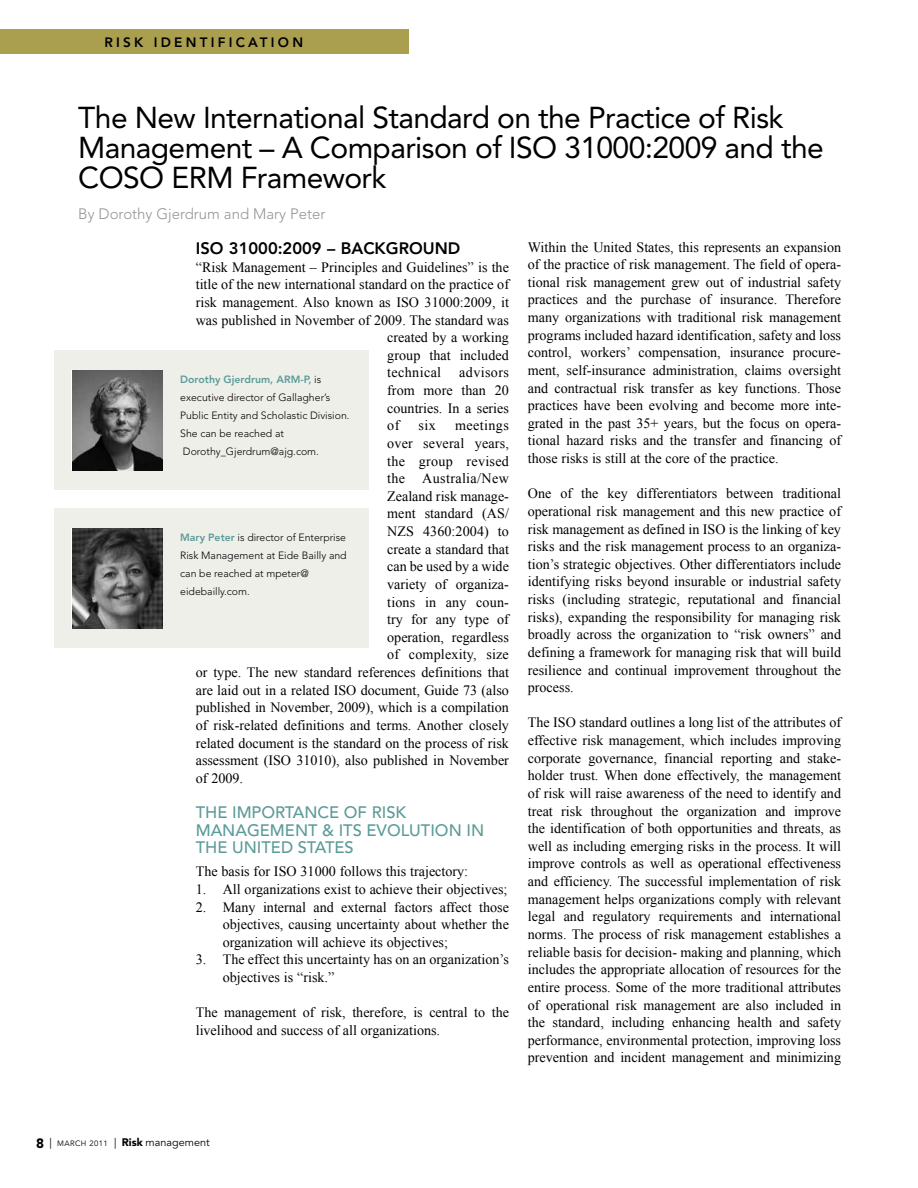
<style>
.page{position:relative;width:918px;height:1188px;background:#fff}
.page>*{position:absolute;margin:0;border:0;box-sizing:border-box;transform-origin:0 0}
.t1{font:30px/30px "Avenir";letter-spacing:-.02em;color:#000}
.t2{font:500 16.5px/17.5px "Avenir";color:#5b9b98}
.t3{font:800 16.5px "Avenir";color:#000}
.t4{font:300 15px "Avenir";color:#939598}
.t5{font:14.25px/17.7px "Times New Roman";color:#000;text-align:justify}
.t6{font:14.25px "Times New Roman";letter-spacing:.025em;color:#000}
.t7{font:14.25px "Times New Roman";letter-spacing:.02em;color:#000}
.t8{font:14.25px "Times New Roman";letter-spacing:.03em;color:#000}
.t9{font:800 13.5px "Avenir";color:#000}
.t10{font:10.8px "Avenir";color:#000}
.t11{font:300 10.5px/18px "Avenir";color:#000}
.s1{font-weight:800;color:#5b9b98}
.s2{font-weight:900;font-size:13.5px}
.s3{font-size:7.8px}
.s4{font-weight:900}
</style>
<div class="page">
<div style="left:54px;top:508px;width:314px;height:140px;background:#efefea"></div>
<div style="left:54px;top:351px;width:314px;height:139px;background:#efefea"></div>
<img style="left:72px;top:529px;width:90px;height:99px">
<img style="left:72px;top:371px;width:90px;height:99px">
<div style="left:0;top:30px;width:408px;height:24px;background:#aa9f4e"></div>
<p class="t9" style="left:104px;top:34px;width:22px">RISK</p>
<p class="t9" style="left:154px;top:34px;width:11px">IDENTI</p>
<p class="t9" style="left:218px;top:34px;width:23px">FICATION</p>
<h1 class="t1" style="left:78px;top:103px;width:747px">The New International Standard on the Practice of Risk<br>Management – A Comparison of ISO 31000:2009 and the<br>COSO ERM Framework</h1>
<p class="t4" style="left:78px;top:205px;width:249px">By Dorothy Gjerdrum and Mary Peter</p>
<p class="t5" style="left:528px;top:238px;width:315px">Within the United States, this represents an expansion of the practice of risk management. The field of opera&shy;tional risk management grew out of industrial safety practices and the purchase of insurance. Therefore many organizations with traditional risk management programs included hazard identification, safety and loss control, workers’ compensation, insurance procure&shy;ment, self-insurance administration, claims oversight and contractual risk transfer as key functions. Those practices have been evolving and become more inte&shy;grated in the past 35+ years, but the focus on opera&shy;tional hazard risks and the transfer and financing of those risks is still at the core of the practice.</p>
<p class="t5" style="left:528px;top:484px;width:315px">One of the key differentiators between traditional operational risk management and this new practice of risk management as defined in ISO is the linking of key risks and the risk management process to an organiza&shy;tion’s strategic objectives. Other differentiators include identifying risks beyond insurable or industrial safety risks (including strategic, reputational and financial risks), expanding the responsibility for managing risk broadly across the organization to “risk owners” and defining a framework for managing risk that will build resilience and continual improvement throughout the process.</p>
<p class="t5" style="left:528px;top:714px;width:315px">The ISO standard outlines a long list of the attributes of effective risk management, which includes improving corporate governance, financial reporting and stake&shy;holder trust. When done effectively, the management of risk will raise awareness of the need to identify and treat risk throughout the organization and improve the identification of both opportunities and threats, as well as including emerging risks in the process. It will improve controls as well as operational effectiveness and efficiency. The successful implementation of risk management helps organizations comply with relevant legal and regulatory requirements and international norms. The process of risk management establishes a reliable basis for decision- making and planning, which includes the appropriate allocation of resources for the entire process. Some of the more traditional attributes of operational risk management are also included in the standard, including enhancing health and safety performance, environmental protection, improving loss prevention and incident management and minimizing</p>
<p class="t3" style="left:196px;top:239px;width:10px">ISO</p>
<p class="t3" style="left:229px;top:239px;width:233px">31000:2009 – Background</p>
<p class="t5" style="left:196px;top:258px;width:315px">“Risk Management – Principles and Guidelines” is the</p>
<p class="t5" style="left:196px;top:275px;width:315px">title of the new international standard on the practice of</p>
<p class="t5" style="left:196px;top:293px;width:315px">risk management. Also known as ISO 31000:2009, it</p>
<p class="t5" style="left:196px;top:311px;width:315px">was published in November of 2009. The standard was</p>
<p class="t5" style="left:387px;top:328px;width:123px">created by a working</p>
<p class="t5" style="left:387px;top:346px;width:123px">group that included</p>
<p class="t6" style="left:387px;top:363px;width:55px">technical</p>
<p class="t5" style="left:387px;top:364px;width:123px;text-indent:72px">advisors from more than 20 countries. In a series of</p>
<p class="t11" style="left:180px;top:371px;width:171px"><span class="s1">Dorothy Gjerdrum, ARM-P,</span> is executive director of Gallagher’s<br>Public Entity and Scholastic Division.<br>She can be reached at<br>Dorothy_Gjerdrum@ajg.com.</p>
<p class="t5" style="left:419px;top:416px;width:19px">six</p>
<p class="t8" style="left:455px;top:416px;width:55px">meetings</p>
<p class="t5" style="left:387px;top:434px;width:123px">over several years,</p>
<p class="t7" style="left:387px;top:451px;width:123px">the group revised</p>
<p class="t6" style="left:387px;top:469px;width:123px">the Australia/New</p>
<p class="t5" style="left:387px;top:487px;width:123px">Zealand risk manage-</p>
<p class="t5" style="left:387px;top:505px;width:123px">ment standard (AS/</p>
<p class="t5" style="left:387px;top:522px;width:123px">NZS 4360:2004) to</p>
<p class="t5" style="left:387px;top:540px;width:123px">create a standard that</p>
<p class="t5" style="left:387px;top:557px;width:123px">can be used by a wide</p>
<p class="t5" style="left:387px;top:575px;width:123px">variety of organiza-</p>
<p class="t5" style="left:387px;top:593px;width:123px">tions in any coun-</p>
<p class="t5" style="left:387px;top:610px;width:123px">try for any type of</p>
<p class="t5" style="left:387px;top:628px;width:123px">operation, regardless</p>
<p class="t5" style="left:387px;top:646px;width:123px">of complexity, size</p>
<p class="t5" style="left:196px;top:663px;width:315px">or type. The new standard references definitions that</p>
<p class="t5" style="left:196px;top:681px;width:315px">are laid out in a related ISO document, Guide 73 (also</p>
<p class="t5" style="left:196px;top:698px;width:315px">published in November, 2009), which is a compilation</p>
<p class="t5" style="left:196px;top:716px;width:315px">of risk-related definitions and terms. Another closely</p>
<p class="t5" style="left:196px;top:734px;width:315px">related document is the standard on the process of risk</p>
<p class="t5" style="left:196px;top:751px;width:315px">assessment (ISO 31010), also published in November</p>
<p class="t5" style="left:196px;top:769px;width:49px">of 2009.</p>
<p class="t2" style="left:196px;top:804px;width:290px">TH E I MPORTANCE OF RISK<br>MANAGEMENT &amp; ITS EVOLUTION IN<br>TH E U NITED STATES</p>
<p class="t5" style="left:196px;top:862px;width:274px">The basis for ISO 31000 follows this trajectory:</p>
<p class="t5" style="left:196px;top:880px;width:313px">1. All organizations exist to achieve their objectives;</p>
<p class="t5" style="left:223px;top:898px;width:288px;text-indent:-27px">2. Many internal and external factors affect those objectives, causing uncertainty about whether the organization will achieve its objectives;</p>
<p class="t5" style="left:223px;top:951px;width:288px;text-indent:-27px">3. The effect this uncertainty has on an organization’s objectives is “risk.”</p>
<p class="t5" style="left:196px;top:1003px;width:315px">The management of risk, therefore, is central to the livelihood and success of all organizations.</p>
<p class="t11" style="left:180px;top:529px;width:168px"><span class="s1">Mary Peter</span> is director of Enterprise<br>Risk Management at Eide Bailly and can be reached at mpeter@ eidebailly.com.</p>
<p class="t10" style="left:36px;top:1136px;width:175px"><span class="s2">8</span> | <span class="s3">MARCH 2011</span> | <span class="s4">Risk</span> management</p>
</div>
